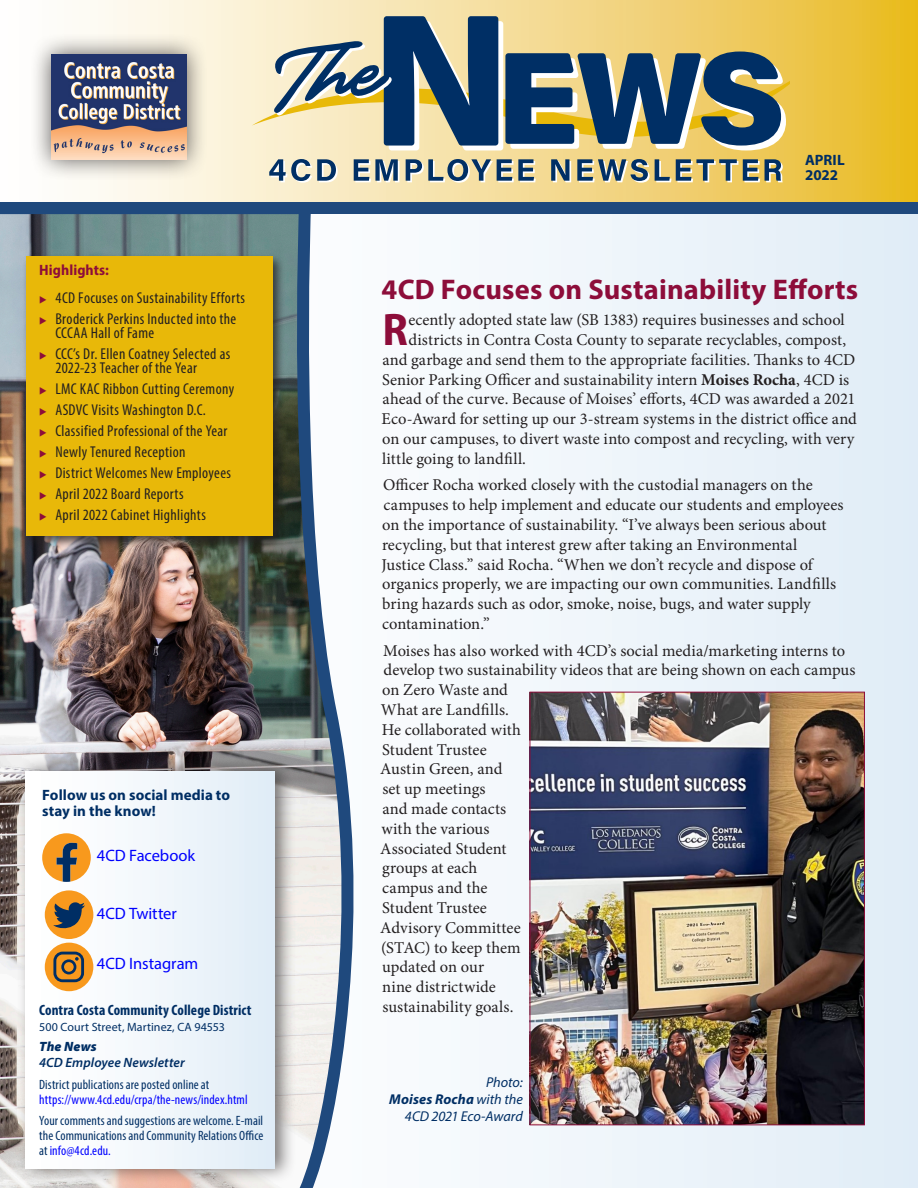
<style>
.page{position:relative;width:918px;height:1188px;background:#fff}
.page>*{position:absolute;margin:0;border:0;box-sizing:border-box;transform-origin:0 0}
.drop{font:700 semi-condensed 45.9px "Myriad Pro";color:#8d0d3a}
.Head_A{font:700 28.5px "Myriad Pro";letter-spacing:.005em;color:#8d0d3a}
.drop-2{font:16.5px/19.8px "Minion Pro";letter-spacing:.005em;color:#231f20}
.t1{font:16.5px "Myriad Pro";letter-spacing:-.005em;color:#00f}
.highlights{font:condensed 15.75px/14.2px "Myriad Pro";letter-spacing:.02em;color:#231f20}
.Head_A-2{font:700 15px/16.5px "Myriad Pro";letter-spacing:.005em;color:#002e64}
.Head_A-3{font:700 condensed 15px "Myriad Pro";letter-spacing:.01em;color:#002e64}
.Paragraph_Style_10{font:700 semi-condensed 15px "Myriad Pro";letter-spacing:.005em;color:#8d0d3a}
.t2{font:italic 14.25px/17.1px "Myriad Pro";letter-spacing:-.01em;color:#002e64;text-align:right}
.Head_A-4{font:condensed 13.5px/15px "Myriad Pro";letter-spacing:.005em;color:#002e64;text-align:justify}
.Head_A-5{font:condensed 13.5px/15px "Myriad Pro";letter-spacing:.01em;color:#00f}
.Head_A-6{font:italic 600 13.5px "Myriad Pro";letter-spacing:.01em;color:#002e64}
.Head_A-7{font:italic 900 13.5px "Myriad Pro";letter-spacing:.01em;color:#002e64}
.Head_A-8{font:12px "Myriad Pro";letter-spacing:.005em;color:#002e64}
.s1{color:#8d0d3a}
.s2{color:#002e64}
.s3{color:#00f}
.s4{font-weight:700}
</style>
<div class="page">
<div style="left:131px;top:203px;width:787px;height:985px;background:linear-gradient(to bottom,#edf4fa,#eff4f9)"></div>
<svg style="left:79px;top:0;width:839px;height:202px"></svg>
<svg style="left:252px;top:16px;width:537px;height:134px"></svg>
<svg style="left:269px;top:159px;width:69px;height:24px"></svg>
<svg style="left:354px;top:159px;width:45px;height:23px"></svg>
<svg style="left:406px;top:159px;width:130px;height:24px"></svg>
<svg style="left:551px;top:159px;width:20px;height:23px"></svg>
<svg style="left:577px;top:159px;width:206px;height:24px"></svg>
<div style="left:0;top:202px;width:918px;height:12px;background:#1f497d"></div>
<div style="left:30px;top:33px;width:178px;height:148px;background:#231f20;opacity:.75"></div>
<img style="left:52px;top:55px;width:135px;height:104px">
<img style="left:0;top:196px;width:383px;height:992px">
<img style="left:532px;top:694px;width:331px;height:429px">
<div style="left:530px;top:692px;width:335px;height:433px;border:1px solid #8d0d3a"></div>
<div style="left:22px;top:254px;width:263px;height:295px;background:#231f20;opacity:.75"></div>
<div style="left:26px;top:257px;width:246px;height:279px;background:#e8b809"></div>
<div style="left:17px;top:756px;width:279px;height:428px;background:#231f20;opacity:.61"></div>
<div style="left:26px;top:771px;width:248px;height:398px;background:linear-gradient(to right,#fff,#e1edf7)"></div>
<svg style="left:42px;top:833px;width:49px;height:49px"></svg>
<div style="left:45px;top:943px;width:48px;height:48px;background:#f8991d;border-radius:50%"></div>
<svg style="left:53px;top:952px;width:31px;height:30px"></svg>
<div style="left:45px;top:890px;width:48px;height:49px;background:#f8991d;border-radius:50%"></div>
<svg style="left:53px;top:902px;width:32px;height:27px"></svg>
<p class="Paragraph_Style_10" style="left:39px;top:260px;width:71px">Highlights:</p>
<p class="highlights" style="left:39px;top:290px;width:207px"><span class="s1">◆</span> 4CD Focuses on Sustainability Efforts</p>
<p class="highlights" style="left:55px;top:311px;width:182px;text-indent:-16px"><span class="s1">◆</span> Broderick Perkins Inducted into the<br>CCCAA Hall of Fame</p>
<p class="highlights" style="left:55px;top:346px;width:176px;text-indent:-16px"><span class="s1">◆</span> CCC’s Dr. Ellen Coatney Selected as<br>2022-23 Teacher of the Year</p>
<p class="highlights" style="left:39px;top:382px;width:196px"><span class="s1">◆</span> LMC KAC Ribbon Cutting Ceremony</p>
<p class="highlights" style="left:39px;top:403px;width:168px"><span class="s1">◆</span> ASDVC Visits Washington D.C.</p>
<p class="highlights" style="left:39px;top:424px;width:190px"><span class="s1">◆</span> Classified Professional of the Year</p>
<p class="highlights" style="left:39px;top:445px;width:148px"><span class="s1">◆</span> Newly Tenured Reception</p>
<p class="highlights" style="left:39px;top:466px;width:193px"><span class="s1">◆</span> District Welcomes New Employees</p>
<p class="highlights" style="left:39px;top:487px;width:146px"><span class="s1">◆</span> April 2022 Board Reports</p>
<p class="highlights" style="left:39px;top:508px;width:168px"><span class="s1">◆</span> April 2022 Cabinet Highlights</p>
<p class="Head_A-2" style="left:42px;top:786px;width:190px">Follow us on social media to stay in the know!</p>
<p class="t1" style="left:97px;top:846px;width:100px">4CD Facebook</p>
<p class="t1" style="left:97px;top:903px;width:82px">4CD Twitter</p>
<p class="t1" style="left:97px;top:953px;width:103px">4CD Instagram</p>
<p class="Head_A-3" style="left:39px;top:1001px;width:214px">Contra Costa Community College District</p>
<p class="Head_A-8" style="left:39px;top:1020px;width:187px">500 Court Street, Martinez, CA 94553</p>
<p class="Head_A-7" style="left:39px;top:1037px;width:59px">The News</p>
<p class="Head_A-6" style="left:39px;top:1054px;width:147px">4CD Employee Newsletter</p>
<p class="Head_A-5" style="left:39px;top:1076px;width:210px"><span class="s2">District publications are posted online at </span>https://www.4cd.edu/crpa/the-news/index.html</p>
<p class="Head_A-4" style="left:39px;top:1113px;width:226px">Your comments and suggestions are welcome. E-mail the Communications and Community Relations Office at <span class="s3">info@4cd.edu.</span></p>
<p class="Head_A-2" style="left:805px;top:151px;width:41px">APRIL</p>
<p class="Head_A-2" style="left:805px;top:166px;width:35px">2022</p>
<p class="Head_A" style="left:382px;top:271px;width:478px">4CD Focuses on Sustainability Efforts</p>
<p class="drop" style="left:382px;top:300px;width:27px">R</p>
<p class="drop-2" style="left:408px;top:310px;width:438px">ecently adopted state law (SB 1383) requires businesses and school</p>
<p class="drop-2" style="left:408px;top:330px;width:439px">districts in Contra Costa County to separate recyclables, compost,</p>
<p class="drop-2" style="left:382px;top:350px;width:474px">and garbage and send them to the appropriate facilities. Thanks to 4CD</p>
<p class="drop-2" style="left:382px;top:370px;width:469px">Senior Parking Officer and sustainability intern <span class="s4">Moises Rocha</span>, 4CD is</p>
<p class="drop-2" style="left:382px;top:389px;width:475px">ahead of the curve. Because of Moises’ efforts, 4CD was awarded a 2021</p>
<p class="drop-2" style="left:382px;top:409px;width:477px">Eco-Award for setting up our 3-stream systems in the district office and</p>
<p class="drop-2" style="left:382px;top:429px;width:474px">on our campuses, to divert waste into compost and recycling, with very</p>
<p class="drop-2" style="left:382px;top:449px;width:145px">little going to landfill.</p>
<p class="drop-2" style="left:381px;top:475px;width:464px">Officer Rocha worked closely with the custodial managers on the campuses to help implement and educate our students and employees on the importance of sustainability. “I’ve always been serious about recycling, but that interest grew after taking an Environmental Justice Class.” said Rocha. “When we don’t recycle and dispose of organics properly, we are impacting our own communities. Landfills bring hazards such as odor, smoke, noise, bugs, and water supply contamination.”</p>
<p class="drop-2" style="left:380px;top:640px;width:477px">Moises has also worked with 4CD’s social media/marketing interns to develop two sustainability videos that are being shown on each campus on Zero Waste and<br>What are Landfills.<br>He collaborated with<br>Student Trustee<br>Austin Green, and<br>set up meetings<br>and made contacts<br>with the various<br>Associated Student<br>groups at each<br>campus and the<br>Student Trustee<br>Advisory Committee<br>(STAC) to keep them<br>updated on our<br>nine districtwide<br>sustainability goals.</p>
<p class="t2" style="left:389px;top:1074px;width:135px">Photo:<br><span class="s4">Moises Rocha</span> with the<br>4CD 2021 Eco-Award</p>
</div>
